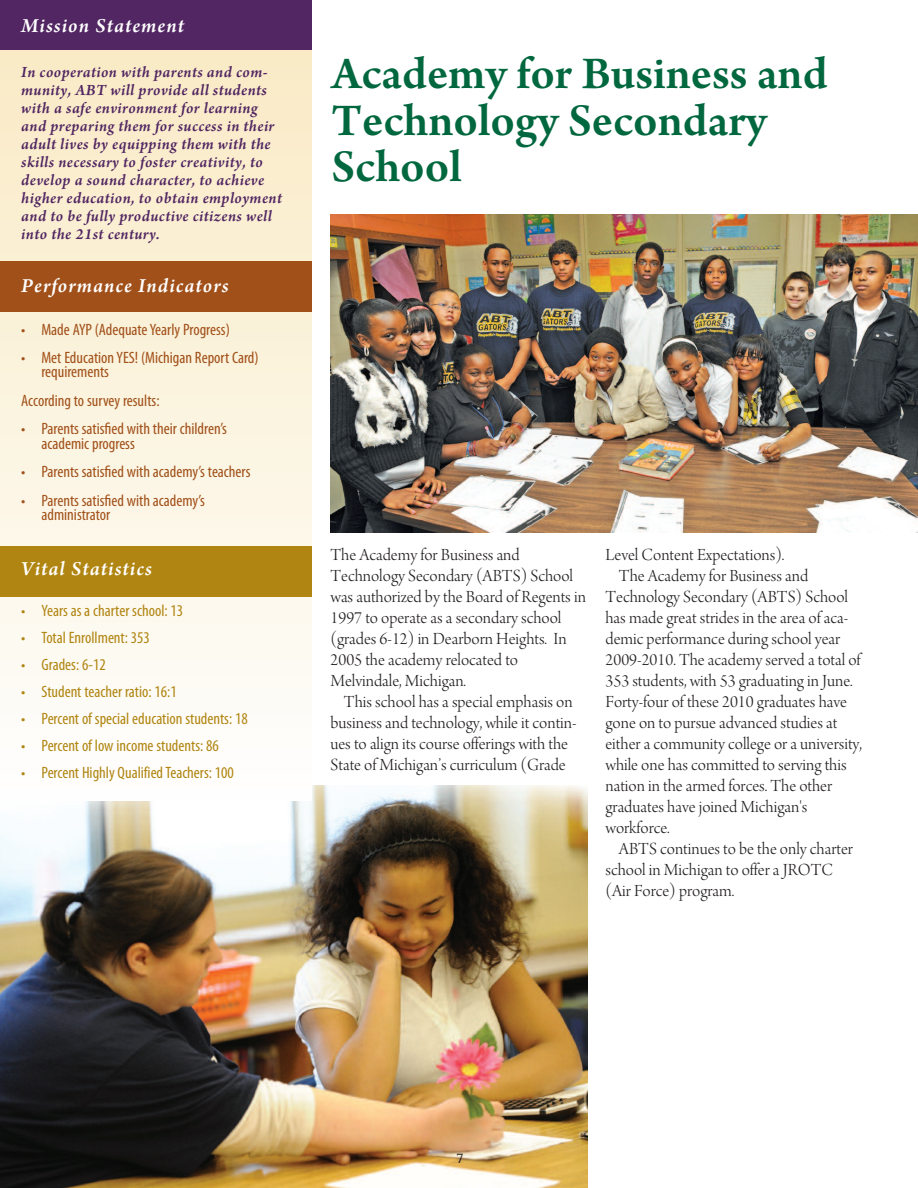
<style>
.page{position:relative;width:918px;height:1188px;background:#fff}
.page>*{position:absolute;margin:0;border:0;box-sizing:border-box;transform-origin:0 0}
.t1{font:600 48px/46.5px "Arno Pro";color:#00673e}
.t2{font:italic 600 21px "Arno Pro";letter-spacing:.05em;color:#fff}
.t3{font:18px/21px "Arno Pro Light Display";color:#231f20}
.t4{font:italic 600 16.5px/18px "Arno Pro";letter-spacing:.025em;color:#512662}
.t5{font:condensed 16.5px/14.2px "Myriad Pro";color:#a15019}
.t6{font:condensed 16.5px "Myriad Pro";color:#b08511}
.t7{font:15px "Eidetic Neo";color:#231f20}
</style>
<div class="page">
<img style="left:0;top:786px;width:588px;height:402px">
<svg style="left:0;top:50px;width:312px;height:750px"></svg>
<div style="left:0;top:0;width:312px;height:50px;background:#512662"></div>
<div style="left:0;top:261px;width:312px;height:50px;background:#a15019"></div>
<div style="left:0;top:546px;width:312px;height:50px;background:#b08511"></div>
<img style="left:330px;top:215px;width:588px;height:317px">
<p class="t2" style="left:21px;top:19px;width:164px">Mission Statement</p>
<p class="t4" style="left:21px;top:65px;width:262px">In cooperation with parents and com&shy;munity, ABT will provide all students with a safe environment for learning and preparing them for success in their adult lives by equipping them with the skills necessary to foster creativity, to develop a sound character, to achieve higher education, to obtain employment and to be fully productive citizens well into the 21st century.</p>
<p class="t2" style="left:21px;top:278px;width:209px">Performance Indicators</p>
<p class="t5" style="left:21px;top:324px;width:210px">• Made AYP (AdequateYearly Progress)</p>
<p class="t5" style="left:41px;top:352px;width:219px;text-indent:-20px">• Met Education YES! (Michigan Report Card) requirements</p>
<p class="t5" style="left:21px;top:395px;width:140px">According to survey results:</p>
<p class="t5" style="left:41px;top:423px;width:187px;text-indent:-20px">• Parents satisfied with their children’s academic progress</p>
<p class="t5" style="left:21px;top:466px;width:231px">• Parents satisfied with academy’s teachers</p>
<p class="t5" style="left:41px;top:495px;width:165px;text-indent:-20px">• Parents satisfied with academy’s administrator</p>
<p class="t2" style="left:21px;top:562px;width:132px">Vital Statistics</p>
<p class="t6" style="left:21px;top:605px;width:164px">• Years as a charter school: 13</p>
<p class="t6" style="left:21px;top:632px;width:130px">• Total Enrollment: 353</p>
<p class="t6" style="left:21px;top:659px;width:86px">• Grades: 6-12</p>
<p class="t6" style="left:21px;top:686px;width:157px">• Student teacher ratio: 16:1</p>
<p class="t6" style="left:21px;top:713px;width:228px">• Percent of special education students: 18</p>
<p class="t6" style="left:21px;top:740px;width:199px">• Percent of low income students: 86</p>
<p class="t6" style="left:21px;top:767px;width:214px">• Percent Highly QualifiedTeachers: 100</p>
<h1 class="t1" style="left:332px;top:55px;width:498px">Academy for Business and<br>Technology Secondary<br>School</h1>
<p class="t3" style="left:330px;top:545px;width:257px">The Academy for Business and Technology Secondary (ABTS) School was authorized by the Board of Regents in 1997 to operate as a secondary school (grades 6-12) in Dearborn Heights. In 2005 the academy relocated to Melvindale, Michigan.</p>
<p class="t3" style="left:330px;top:692px;width:248px;text-indent:14px">This school has a special emphasis on business and technology, while it contin&shy;ues to align its course offerings with the State of Michigan’s curriculum (Grade</p>
<p class="t3" style="left:605px;top:545px;width:181px">Level Content Expectations).</p>
<p class="t3" style="left:619px;top:566px;width:191px">The Academy for Business and</p>
<p class="t3" style="left:605px;top:587px;width:244px">Technology Secondary (ABTS) School</p>
<p class="t3" style="left:605px;top:608px;width:244px">has made great strides in the area of aca-</p>
<p class="t3" style="left:605px;top:629px;width:236px">demic performance during school year</p>
<p class="t3" style="left:605px;top:650px;width:257px">2009-2010. The academy served a total of</p>
<p class="t3" style="left:605px;top:671px;width:249px">353 students, with 53 graduating in June.</p>
<p class="t3" style="left:605px;top:692px;width:243px">Forty-four of these 2010 graduates have</p>
<p class="t3" style="left:605px;top:713px;width:233px">gone on to pursue advanced studies at</p>
<p class="t3" style="left:605px;top:734px;width:258px">either a community college or a university,</p>
<p class="t3" style="left:605px;top:755px;width:243px">while one has committed to serving this</p>
<p class="t3" style="left:605px;top:776px;width:228px">nation in the armed forces. The other</p>
<p class="t3" style="left:605px;top:797px;width:203px">graduates have joined Michigan's</p>
<p class="t3" style="left:605px;top:818px;width:66px">workforce.</p>
<p class="t3" style="left:619px;top:839px;width:236px">ABTS continues to be the only charter</p>
<p class="t3" style="left:605px;top:860px;width:229px">school in Michigan to offer a JROTC</p>
<p class="t3" style="left:605px;top:881px;width:130px">(Air Force) program.</p>
<p class="t7" style="left:456px;top:1146px;width:9px">7</p>
</div>
